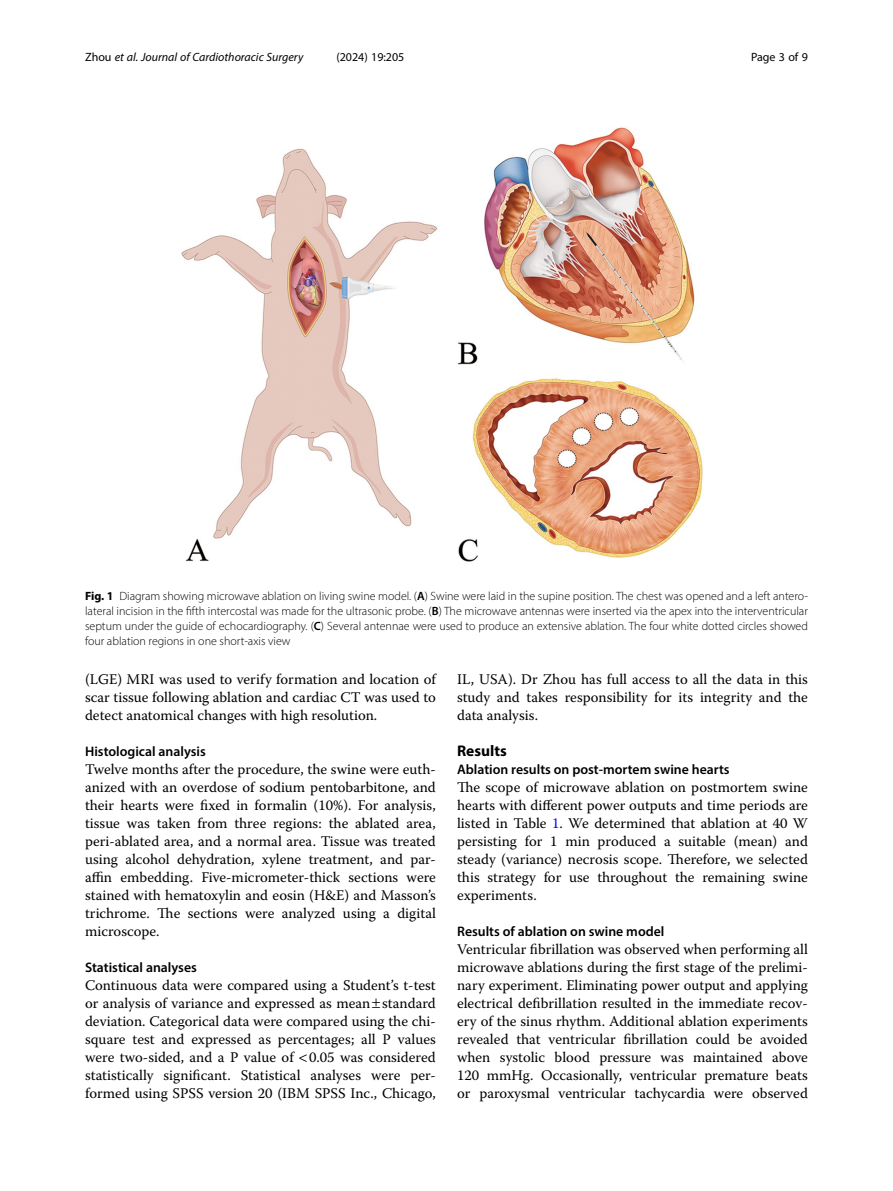
<style>
.page{position:relative;width:893px;height:1191px;background:#fff}
.page>*{position:absolute;margin:0;border:0;box-sizing:border-box;transform-origin:0 0}
.Head_1{font:700 15.45px "Myriad Pro";color:#000}
.Body_Text{font:14.7px/18px "Warnock Pro";color:#000;text-align:justify}
.Head_2{font:600 13.8px "Myriad Pro";color:#000}
.Head_2_After_1{font:600 13.8px "Myriad Pro";color:#000}
.Figure_Caption{font:300 12px/15px "Myriad Pro";color:#000;text-align:justify}
.t1{font:italic 12px "Myriad Pro";color:#000}
.t2{font:12px "Myriad Pro";color:#000}
.s1{font-style:normal}
.s2{font-weight:700}
.s3{font-weight:600}
.s4{color:#00f}
</style>
<div class="page">
<img style="left:181px;top:127px;width:522px;height:435px">
<p class="t1" style="left:85px;top:50px;width:220px"><span class="s1">Zhou</span> et al. Journal of Cardiothoracic Surgery</p>
<p class="t2" style="left:336px;top:50px;width:70px">(2024) 19:205</p>
<p class="t2" style="left:751px;top:50px;width:58px">Page 3 of 9</p>
<p class="Figure_Caption" style="left:85px;top:588px;width:724px"><span class="s2">Fig. 1</span> Diagram showing microwave ablation on living swine model. (<span class="s3">A</span>) Swine were laid in the supine position. The chest was opened and a left antero&shy;lateral incision in the fifth intercostal was made for the ultrasonic probe. (<span class="s3">B</span>) The microwave antennas were inserted via the apex into the interventricular septum under the guide of echocardiography. (<span class="s3">C</span>) Several antennae were used to produce an extensive ablation. The four white dotted circles showed four ablation regions in one short-axis view</p>
<p class="Body_Text" style="left:85px;top:670px;width:352px">(LGE) MRI was used to verify formation and location of scar tissue following ablation and cardiac CT was used to detect anatomical changes with high resolution.</p>
<p class="Head_2" style="left:85px;top:743px;width:122px">Histological analysis</p>
<p class="Body_Text" style="left:85px;top:760px;width:352px">Twelve months after the procedure, the swine were euth&shy;anized with an overdose of sodium pentobarbitone, and their hearts were fixed in formalin (10%). For analysis, tissue was taken from three regions: the ablated area, peri-ablated area, and a normal area. Tissue was treated using alcohol dehydration, xylene treatment, and par&shy;affin embedding. Five-micrometer-thick sections were stained with hematoxylin and eosin (H&amp;E) and Masson’s trichrome. The sections were analyzed using a digital microscope.</p>
<p class="Head_2" style="left:85px;top:959px;width:113px">Statistical analyses</p>
<p class="Body_Text" style="left:85px;top:976px;width:352px">Continuous data were compared using a Student’s t-test or analysis of variance and expressed as mean standard deviation. Categorical data were compared using the chi&shy;square test and expressed as percentages; all P values were two-sided, and a P value of 0.05 was considered statistically significant. Statistical analyses were per&shy;formed using SPSS version 20 (IBM SPSS Inc., Chicago,</p>
<p class="Body_Text" style="left:457px;top:670px;width:352px">IL, USA). Dr Zhou has full access to all the data in this study and takes responsibility for its integrity and the data analysis.</p>
<p class="Head_1" style="left:457px;top:741px;width:51px">Results</p>
<p class="Head_2_After_1" style="left:457px;top:761px;width:274px">Ablation results on post-mortem swine hearts</p>
<p class="Body_Text" style="left:457px;top:778px;width:352px">The scope of microwave ablation on postmortem swine hearts with different power outputs and time periods are listed in Table <span class="s4">1</span>. We determined that ablation at 40 W persisting for 1 min produced a suitable (mean) and steady (variance) necrosis scope. Therefore, we selected this strategy for use throughout the remaining swine experiments.</p>
<p class="Head_2" style="left:457px;top:923px;width:209px">Results of ablation on swine model</p>
<p class="Body_Text" style="left:457px;top:940px;width:352px">Ventricular fibrillation was observed when performing all microwave ablations during the first stage of the prelimi&shy;nary experiment. Eliminating power output and applying electrical defibrillation resulted in the immediate recov&shy;ery of the sinus rhythm. Additional ablation experiments revealed that ventricular fibrillation could be avoided when systolic blood pressure was maintained above 120 mmHg. Occasionally, ventricular premature beats or paroxysmal ventricular tachycardia were observed</p>
</div>
